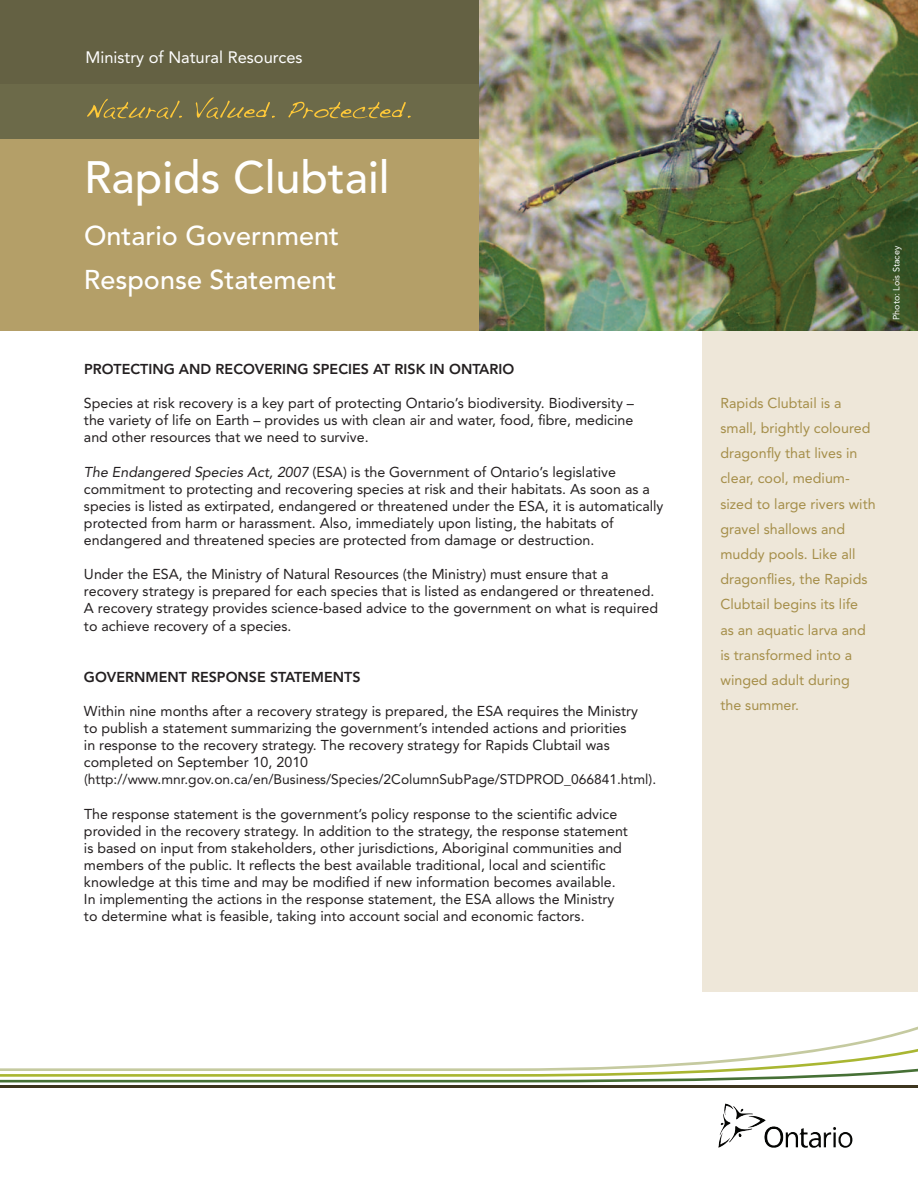
<style>
.page{position:relative;width:918px;height:1188px;background:#fff}
.page>*{position:absolute;margin:0;border:0;box-sizing:border-box;transform-origin:0 0}
.t1{font:500 45px "Avenir LT Std";color:#fff}
.t2{font:500 27px/43.5px "Avenir LT Std";color:#fff}
.t3{font:16.5px "Avenir LT Std";color:#fff}
.t4{font:14.25px/17.1px "Avenir LT Std";color:#231f20}
.t5{font:14.25px/25.2px "Avenir LT Std";color:#a58e49}
.t6{font:800 14.25px "Avenir LT Std";color:#231f20}
.t7{font:13.8px "Avenir LT Std";color:#231f20}
.t8{font:9px "Avenir LT Std";color:#fff}
.s1{font-style:italic}
</style>
<div class="page">
<div style="left:702px;top:314px;width:216px;height:677px;background:#eee7d9"></div>
<div style="left:0;top:0;width:918px;height:212px;background:#646143"></div>
<div style="left:0;top:140px;width:918px;height:191px;background:#b49f68"></div>
<div style="left:0;top:84px;width:918px;height:54px;background:#6c6a49"></div>
<img style="left:479px;top:0;width:439px;height:331px">
<svg style="left:87px;top:99px;width:95px;height:20px"></svg>
<svg style="left:196px;top:98px;width:79px;height:21px"></svg>
<svg style="left:288px;top:102px;width:123px;height:16px"></svg>
<svg style="left:0;top:1082px;width:918px;height:4px"></svg>
<hr style="left:0;top:1086px;width:918px;height:2px;background:#3d351f">
<svg style="left:0;top:1041px;width:918px;height:41px"></svg>
<img style="left:811px;top:1134px;width:36px;height:11px">
<p class="t3" style="left:86px;top:50px;width:219px">Ministry of Natural Resources</p>
<h1 class="t1" style="left:84px;top:159px;width:307px">Rapids Clubtail</h1>
<h2 class="t2" style="left:84px;top:217px;width:257px">Ontario Government<br>Response Statement</h2>
<p class="t6" style="left:84px;top:363px;width:432px">PROTECTING AND RECOVERING SPECIES AT RISK IN ONTARIO</p>
<p class="t4" style="left:84px;top:396px;width:551px;text-align:justify">Species at risk recovery is a key part of protecting Ontario’s biodiversity. Biodiversity – the variety of life on Earth – provides us with clean air and water, food, fibre, medicine and other resources that we need to survive.</p>
<p class="t4" style="left:84px;top:464px;width:581px"><span class="s1">The Endangered Species Act, 2007</span> (ESA) is the Government of Ontario’s legislative commitment to protecting and recovering species at risk and their habitats. As soon as a species is listed as extirpated, endangered or threatened under the ESA, it is automatically protected from harm or harassment. Also, immediately upon listing, the habitats of endangered and threatened species are protected from damage or destruction.</p>
<p class="t4" style="left:84px;top:567px;width:576px">Under the ESA, the Ministry of Natural Resources (the Ministry) must ensure that a recovery strategy is prepared for each species that is listed as endangered or threatened.<br>A recovery strategy provides science-based advice to the government on what is required to achieve recovery of a species.</p>
<p class="t6" style="left:84px;top:671px;width:278px">GOVERNMENT RESPONSE STATEMENTS</p>
<p class="t4" style="left:84px;top:704px;width:556px">Within nine months after a recovery strategy is prepared, the ESA requires the Ministry to publish a statement summarizing the government’s intended actions and priorities in response to the recovery strategy. The recovery strategy for Rapids Clubtail was completed on September 10, 2010</p>
<p class="t7" style="left:84px;top:774px;width:574px">(http://www.mnr.gov.on.ca/en/Business/Species/2ColumnSubPage/STDPROD_066841.html).</p>
<p class="t4" style="left:84px;top:806px;width:545px">The response statement is the government’s policy response to the scientific advice provided in the recovery strategy. In addition to the strategy, the response statement is based on input from stakeholders, other jurisdictions, Aboriginal communities and members of the public. It reflects the best available traditional, local and scientific knowledge at this time and may be modified if new information becomes available.<br>In implementing the actions in the response statement, the ESA allows the Ministry to determine what is feasible, taking into account social and economic factors.</p>
<p class="t8" style="left:893px;top:320px;width:76px;rotate:-90deg">Photo: Lois Stacey</p>
<p class="t5" style="left:720px;top:391px;width:157px">Rapids Clubtail is a small, brightly coloured dragonfly that lives in clear, cool, medium&shy;sized to large rivers with gravel shallows and muddy pools. Like all dragonflies, the Rapids<br>Clubtail begins its life<br>as an aquatic larva and is transformed into a winged adult during<br>the summer.</p>
</div>
